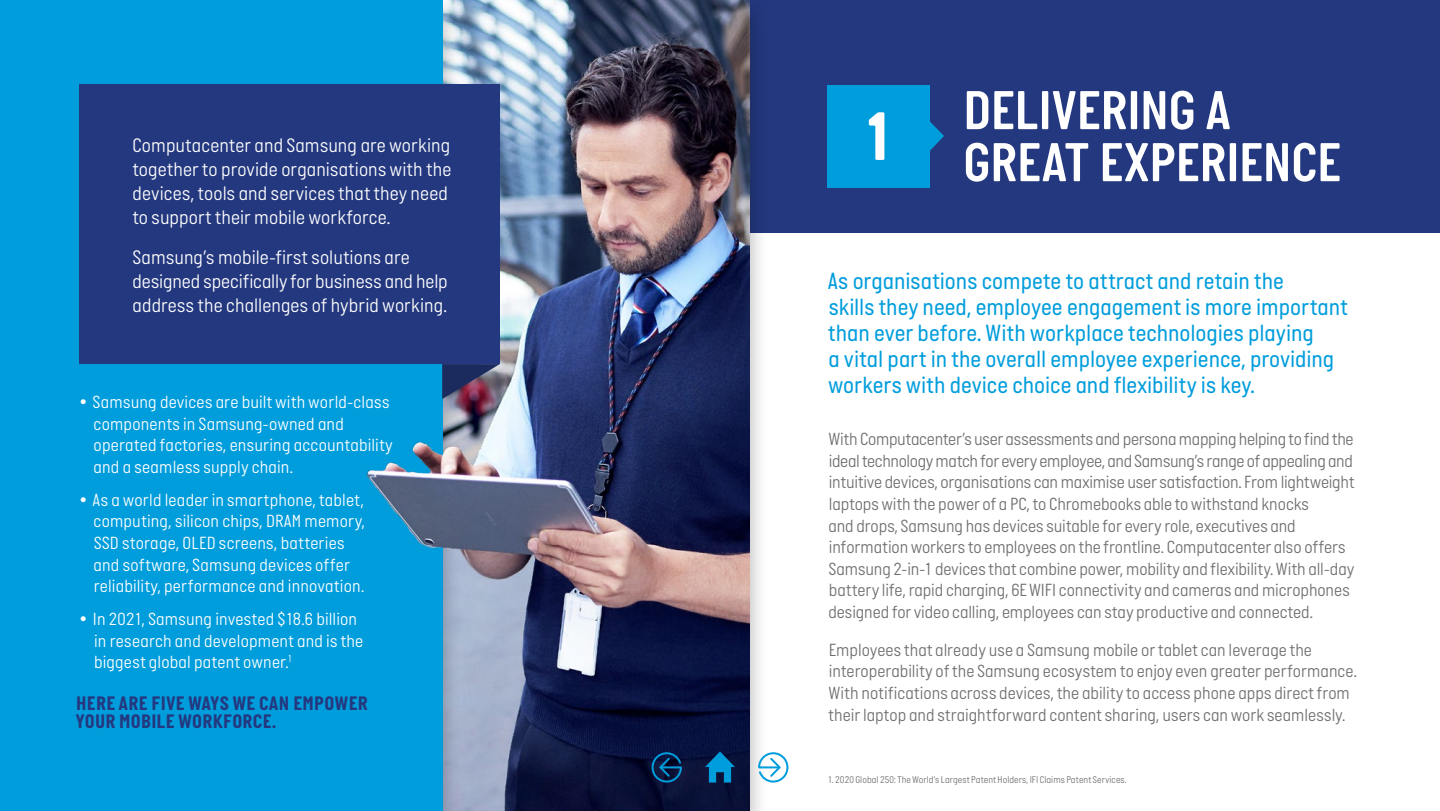
<style>
.page{position:relative;width:1440px;height:811px;background:#fff}
.page>*{position:absolute;margin:0;border:0;box-sizing:border-box;transform-origin:0 0}
.t1{font:700 70px "Italian Plate No One";color:#fff}
.t2{font:56px/52px "Italian Plate No One D Bd";letter-spacing:.005em;color:#fff}
.t3{font:24px/26px "Italian Plate No One";color:#009ddc}
.t4{font:300 20px/24px "Italian Plate No One";letter-spacing:.005em;color:#fff}
.t5{font:700 20px/18px "Italian Plate No One";letter-spacing:.025em;color:#24387f}
.t6{font:300 18px/21.6px "Italian Plate No One";color:#706f6f}
.t7{font:300 18px/21.6px "Italian Plate No One";letter-spacing:.01em;color:#fff}
.t8{font:300 10px "Italian Plate No One";letter-spacing:.01em;color:#706f6f}
</style>
<div class="page">
<div style="left:682px;top:0;width:758px;height:232px;background:#24387f"></div>
<div style="left:0;top:0;width:769px;height:811px;background:#000;opacity:.3"></div>
<div style="left:0;top:0;width:442px;height:811px;background:#009ddc"></div>
<img style="left:300px;top:0;width:450px;height:811px">
<svg style="left:442px;top:364px;width:58px;height:35px;background:#4e4065"></svg>
<div style="left:828px;top:85px;width:102px;height:102px;background:#009ddc"></div>
<svg style="left:930px;top:122px;width:14px;height:29px"></svg>
<div style="left:79px;top:85px;width:421px;height:279px;background:#24387f"></div>
<svg style="left:694px;top:745px;width:52px;height:66px;background:#072550"></svg>
<svg style="left:750px;top:745px;width:39px;height:66px"></svg>
<svg style="left:639px;top:745px;width:51px;height:66px;background:#071941"></svg>
<p class="t4" style="left:133px;top:134px;width:320px">Computacenter and Samsung are working together to provide organisations with the devices, tools and services that they need to support their mobile workforce.</p>
<p class="t4" style="left:133px;top:246px;width:317px">Samsung’s mobile-first solutions are designed specifically for business and help address the challenges of hybrid working.</p>
<p class="t7" style="left:94px;top:392px;width:301px;text-indent:-13px">• Samsung devices are built with world-class components in Samsung-owned and operated factories, ensuring accountability and a seamless supply chain.</p>
<p class="t7" style="left:94px;top:490px;width:273px;text-indent:-13px">• As a world leader in smartphone, tablet, computing, silicon chips, DRAM memory, SSD storage, OLED screens, batteries and software, Samsung devices offer reliability, performance and innovation.</p>
<p class="t7" style="left:94px;top:609px;width:271px;text-indent:-14px">• In 2021, Samsung invested $18.6 billion in research and development and is the biggest global patent owner.<sup>1</sup></p>
<p class="t5" style="left:76px;top:694px;width:293px">HERE ARE FIVE WAYS WE CAN EMPOWER<br>YOUR MOBILE WORKFORCE.</p>
<h1 class="t1" style="left:863px;top:99px;width:34px">1</h1>
<h2 class="t2" style="left:963px;top:84px;width:379px">DELIVERING A<br>GREAT EXPERIENCE</h2>
<p class="t3" style="left:828px;top:267px;width:521px">As organisations compete to attract and retain the<br>skills they need, employee engagement is more important than ever before. With workplace technologies playing<br>a vital part in the overall employee experience, providing workers with device choice and flexibility is key.</p>
<p class="t6" style="left:828px;top:429px;width:527px">With Computacenter’s user assessments and persona mapping helping to find the ideal technology match for every employee, and Samsung’s range of appealing and intuitive devices, organisations can maximise user satisfaction. From lightweight laptops with the power of a PC, to Chromebooks able to withstand knocks<br>and drops, Samsung has devices suitable for every role, executives and information workers to employees on the frontline. Computacenter also offers Samsung 2-in-1 devices that combine power, mobility and flexibility. With all-day battery life, rapid charging, 6E WIFI connectivity and cameras and microphones designed for video calling, employees can stay productive and connected.</p>
<p class="t6" style="left:829px;top:640px;width:530px">Employees that already use a Samsung mobile or tablet can leverage the interoperability of the Samsung ecosystem to enjoy even greater performance.<br>With notifications across devices, the ability to access phone apps direct from their laptop and straightforward content sharing, users can work seamlessly.</p>
<p class="t8" style="left:828px;top:774px;width:301px">1. 2020 Global 250: The World's Largest Patent Holders, IFI Claims Patent Services.</p>
</div>
